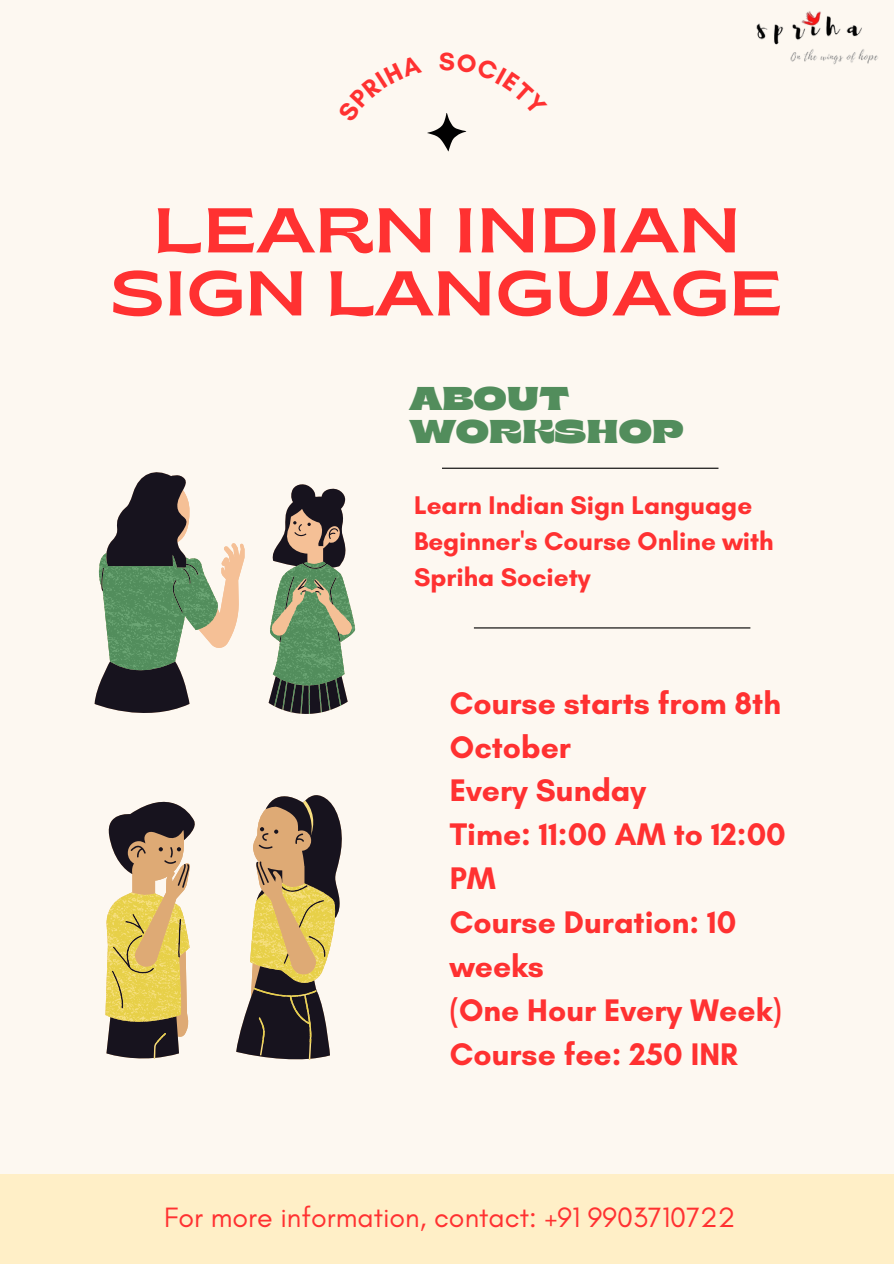
<style>
.page{position:relative;width:894px;height:1264px;background:#fff}
.page>*{position:absolute;margin:0;border:0;box-sizing:border-box;transform-origin:0 0}
.t1{font:semi-expanded 63px/63px "Brice";color:#ff3131;text-align:center}
.t2{font:900 semi-expanded 32.85px/32.8px "Brice";color:#528d5c}
.t3{font:700 31.8px/43.8px "Glacial Indifference";color:#ff3131}
.t4{font:28.5px "Glacial Indifference";color:#ff3131}
.t5{font:700 26.1px/36px "Glacial Indifference";color:#ff3131}
</style>
<div class="page">
<div style="left:0;top:0;width:893px;height:1263px;background:#fdf8f1"></div>
<hr style="left:474px;top:627px;width:276px;height:1px;background:#000">
<hr style="left:442px;top:467px;width:276px;height:2px;background:#000">
<div style="left:0;top:1174px;width:893px;height:89px;background:#ffefc7"></div>
<svg style="left:95px;top:472px;width:243px;height:233px"></svg>
<svg style="left:98px;top:490px;width:257px;height:224px"></svg>
<svg style="left:106px;top:795px;width:236px;height:265px"></svg>
<svg style="left:105px;top:805px;width:230px;height:238px"></svg>
<img style="left:756px;top:11px;width:122px;height:54px">
<svg style="left:427px;top:113px;width:40px;height:38px"></svg>
<h1 class="t1" style="left:111px;top:205px;width:673px">LEARN INDIAN<br>SIGN LANGUAGE</h1>
<p class="t2" style="left:410px;top:385px;width:275px">ABOUT<br>WORKSHOP</p>
<p class="t5" style="left:414px;top:487px;width:361px">Learn Indian Sign Language<br>Beginner's Course Online with<br>Spriha Society</p>
<p class="t3" style="left:449px;top:680px;width:337px">Course starts from 8th<br>October<br>Every Sunday<br>Time: 11:00 AM to 12:00<br>PM<br>Course Duration: 10 weeks<br>(One Hour Every Week)<br>Course fee: 250 INR</p>
<p class="t4" style="left:164px;top:1200px;width:572px">For more information, contact: +91 9903710722</p>
</div>
